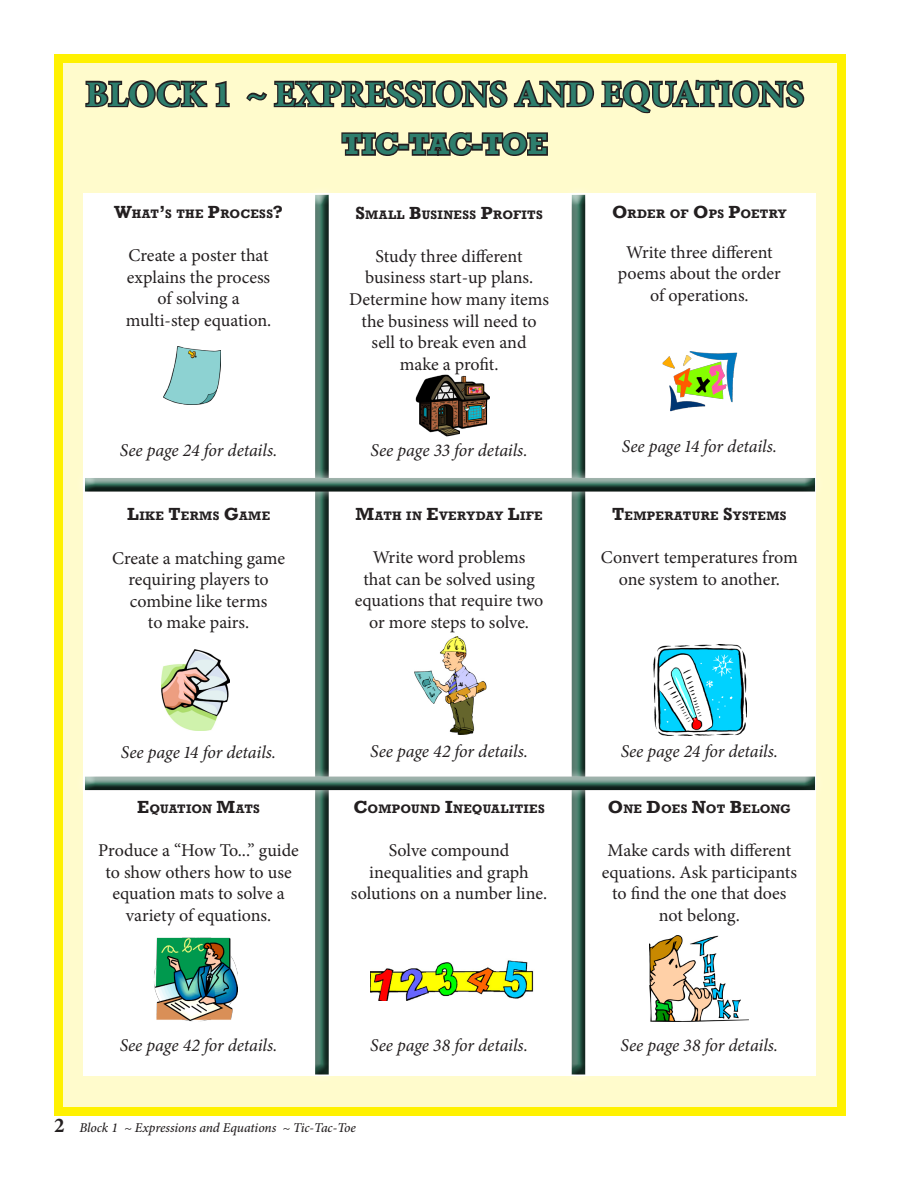
<style>
.page{position:relative;width:918px;height:1188px;background:#fff}
.page>*{position:absolute;margin:0;border:0;box-sizing:border-box;transform-origin:0 0}
.t1{font:700 36px "Minion Pro";color:#2e7e6d}
.t2{font:700 30px "Rockwell";letter-spacing:-.01em;color:#2e7e6d}
.t3{font:18px/21.6px "Minion Pro";letter-spacing:-.005em;color:#231f20;text-align:center}
.t4{font:italic 18px "Minion Pro";letter-spacing:-.005em;color:#231f20}
.t5{font:italic 500 13.5px "Minion Pro";letter-spacing:-.005em;color:#231f20}
.t6{font:700 12.6px "Rockwell";letter-spacing:.025em;color:#231f20}
.t7{font:700 12.6px "Rockwell";letter-spacing:-.005em;color:#231f20}
.s1{font-size:18px}
.s2{font-weight:700;font-style:normal;font-size:21px}
</style>
<div class="page">
<div style="left:58px;top:58px;width:784px;height:1054px;background:#fffbcc"></div>
<svg style="left:85px;top:80px;width:145px;height:28px"></svg>
<svg style="left:246px;top:79px;width:559px;height:35px"></svg>
<svg style="left:341px;top:132px;width:60px;height:24px"></svg>
<div style="left:398px;top:144px;width:11px;height:7px;border:3px solid #231f20"></div>
<svg style="left:407px;top:132px;width:141px;height:24px"></svg>
<div style="left:54px;top:54px;width:792px;height:1062px;border:9px solid #fff101"></div>
<div style="left:84px;top:194px;width:732px;height:882px;background:#fff"></div>
<div style="left:298px;top:177px;width:304px;height:898px;background:#231f20;opacity:.5"></div>
<div style="left:309px;top:188px;width:287px;height:887px;background:#231f20;opacity:.75"></div>
<div style="left:75px;top:468px;width:749px;height:332px;background:#fff;opacity:.75"></div>
<div style="left:67px;top:460px;width:765px;height:330px;background:#231f20;opacity:.5"></div>
<div style="left:76px;top:471px;width:750px;height:319px;background:#231f20;opacity:.75"></div>
<img style="left:164px;top:347px;width:56px;height:58px">
<img style="left:415px;top:375px;width:74px;height:61px">
<img style="left:162px;top:650px;width:68px;height:81px">
<img style="left:653px;top:645px;width:93px;height:90px">
<img style="left:154px;top:937px;width:84px;height:85px">
<img style="left:370px;top:958px;width:164px;height:43px">
<img style="left:662px;top:351px;width:75px;height:61px">
<img style="left:414px;top:636px;width:72px;height:99px">
<img style="left:650px;top:935px;width:98px;height:87px">
<h1 class="t1" style="left:86px;top:69px;width:720px">BLOCK 1 ~ EXPRESSIONS AND EQUATIONS</h1>
<h2 class="t2" style="left:342px;top:126px;width:207px">TIC-TAC-TOE</h2>
<p class="t6" style="left:114px;top:206px;width:171px"><span class="s1">W</span>HAT<span class="s1">’</span>S THE <span class="s1">P</span>ROCESS<span class="s1">?</span></p>
<p class="t3" style="left:126px;top:245px;width:147px">Create a poster that explains the process of solving a multi-step equation.</p>
<p class="t6" style="left:355px;top:207px;width:188px"><span class="s1">S</span>MALL <span class="s1">B</span>USINESS <span class="s1">P</span>ROFITS</p>
<p class="t3" style="left:349px;top:245px;width:201px">Study three different business start-up plans.<br>Determine how many items the business will need to sell to break even and<br>make a profit.</p>
<p class="t6" style="left:612px;top:206px;width:176px"><span class="s1">O</span>RDER OF <span class="s1">O</span>PS <span class="s1">P</span>OETRY</p>
<p class="t3" style="left:618px;top:241px;width:164px">Write three different poems about the order of operations.</p>
<p class="t4" style="left:120px;top:438px;width:159px">See page 24 for details.</p>
<p class="t4" style="left:371px;top:438px;width:158px">See page 33 for details.</p>
<p class="t4" style="left:622px;top:434px;width:157px">See page 14 for details.</p>
<p class="t6" style="left:127px;top:509px;width:145px"><span class="s1">L</span>IKE <span class="s1">T</span>ERMS <span class="s1">G</span>AME</p>
<p class="t3" style="left:112px;top:547px;width:175px">Create a matching game requiring players to combine like terms<br>to make pairs.</p>
<p class="t6" style="left:356px;top:508px;width:189px"><span class="s1">M</span>ATH IN <span class="s1">E</span>VERYDAY <span class="s1">L</span>IFE</p>
<p class="t3" style="left:355px;top:547px;width:190px">Write word problems<br>that can be solved using equations that require two or more steps to solve.</p>
<p class="t6" style="left:612px;top:508px;width:166px"><span class="s1">T</span>EMPERATURE <span class="s1">S</span>YSTEMS</p>
<p class="t3" style="left:601px;top:547px;width:199px">Convert temperatures from one system to another.</p>
<p class="t4" style="left:121px;top:740px;width:157px">See page 14 for details.</p>
<p class="t4" style="left:370px;top:739px;width:159px">See page 42 for details.</p>
<p class="t4" style="left:621px;top:739px;width:159px">See page 24 for details.</p>
<p class="t7" style="left:137px;top:801px;width:123px"><span class="s1">E</span>QUATION <span class="s1">M</span>ATS</p>
<p class="t3" style="left:98px;top:840px;width:202px">Produce a “How To...” guide to show others how to use equation mats to solve a variety of equations.</p>
<p class="t6" style="left:353px;top:801px;width:192px"><span class="s1">C</span>OMPOUND <span class="s1">I</span>NEQUALITIES</p>
<p class="t3" style="left:351px;top:840px;width:198px">Solve compound inequalities and graph solutions on a number line.</p>
<p class="t6" style="left:608px;top:801px;width:185px"><span class="s1">O</span>NE <span class="s1">D</span>OES <span class="s1">N</span>OT <span class="s1">B</span>ELONG</p>
<p class="t3" style="left:602px;top:840px;width:197px">Make cards with different equations. Ask participants to find the one that does not belong.</p>
<p class="t4" style="left:120px;top:1033px;width:159px">See page 42 for details.</p>
<p class="t4" style="left:370px;top:1033px;width:159px">See page 38 for details.</p>
<p class="t4" style="left:621px;top:1033px;width:159px">See page 38 for details.</p>
<p class="t5" style="left:54px;top:1118px;width:304px"><span class="s2">2</span> Block 1 ~ Expressions and Equations ~ Tic-Tac-Toe</p>
</div>
